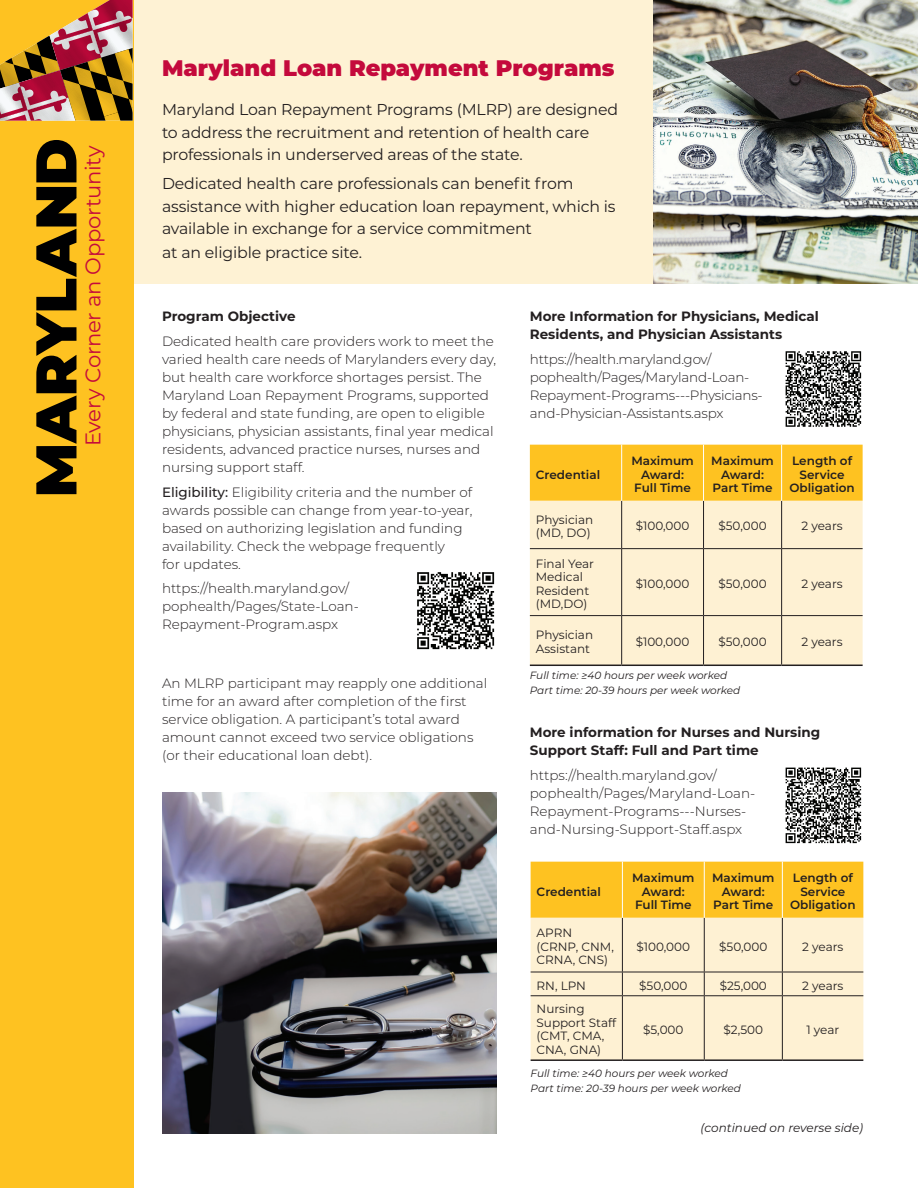
<style>
.page{position:relative;width:918px;height:1188px;background:#fff}
.page>*{position:absolute;margin:0;border:0;box-sizing:border-box;transform-origin:0 0}
.t1{font:900 57.3px "Montserrat";letter-spacing:-.005em;color:#000001}
.t2{font:900 22.5px "Montserrat";color:#c40a3c}
.t3{font:21.15px "Montserrat";letter-spacing:-.015em;color:#c40a3c}
.t4{font:15.75px/22.5px "Montserrat";letter-spacing:-.01em;color:#231f20}
.t5{font:300 13.5px/18px "Montserrat";color:#231f20}
.t6{font:700 13.5px/18px "Montserrat";color:#231f20}
.t7{font:12px/13.5px "Montserrat";color:#231f20}
.t8{font:600 12px/13.5px "Montserrat";color:#231f20;text-align:center}
.t9{font:italic 12px "Montserrat";color:#231f20}
.t10{font:italic 10.5px/15px "Montserrat";color:#231f20}
.s1{font-weight:500}
</style>
<div class="page">
<div style="left:123px;top:0;width:795px;height:284px;background:#fef2d4"></div>
<div style="left:0;top:0;width:133px;height:1188px;background:#fec221"></div>
<svg style="left:0;top:0;width:133px;height:121px"></svg>
<img style="left:653px;top:0;width:265px;height:284px">
<img style="left:162px;top:793px;width:334px;height:341px">
<svg style="left:417px;top:572px;width:78px;height:78px"></svg>
<svg style="left:417px;top:572px;width:77px;height:77px"></svg>
<svg style="left:785px;top:351px;width:77px;height:76px"></svg>
<svg style="left:786px;top:351px;width:75px;height:76px"></svg>
<svg style="left:785px;top:767px;width:77px;height:77px"></svg>
<svg style="left:786px;top:768px;width:75px;height:75px"></svg>
<div style="left:530px;top:445px;width:333px;height:56px;background:#fec221"></div>
<div style="left:530px;top:501px;width:333px;height:164px;background:#fef1d3"></div>
<hr style="left:621px;top:501px;width:1px;height:47px;background:#231f20">
<hr style="left:703px;top:501px;width:1px;height:47px;background:#231f20">
<hr style="left:781px;top:501px;width:1px;height:47px;background:#231f20">
<hr style="left:530px;top:548px;width:92px;height:1px;background:#231f20">
<hr style="left:622px;top:548px;width:82px;height:1px;background:#231f20">
<hr style="left:621px;top:549px;width:1px;height:66px;background:#231f20">
<hr style="left:704px;top:548px;width:78px;height:1px;background:#231f20">
<hr style="left:703px;top:549px;width:1px;height:66px;background:#231f20">
<hr style="left:782px;top:548px;width:81px;height:1px;background:#231f20">
<hr style="left:781px;top:549px;width:1px;height:66px;background:#231f20">
<hr style="left:530px;top:615px;width:92px;height:1px;background:#231f20">
<hr style="left:622px;top:615px;width:82px;height:1px;background:#231f20">
<hr style="left:621px;top:616px;width:1px;height:49px;background:#231f20">
<hr style="left:704px;top:615px;width:78px;height:1px;background:#231f20">
<hr style="left:703px;top:616px;width:1px;height:49px;background:#231f20">
<hr style="left:782px;top:615px;width:81px;height:1px;background:#231f20">
<hr style="left:781px;top:616px;width:1px;height:49px;background:#231f20">
<hr style="left:530px;top:665px;width:92px;height:1px;background:#231f20">
<hr style="left:622px;top:665px;width:82px;height:1px;background:#231f20">
<hr style="left:704px;top:665px;width:78px;height:1px;background:#231f20">
<hr style="left:782px;top:665px;width:81px;height:1px;background:#231f20">
<hr style="left:621px;top:445px;width:1px;height:56px;background:#fff">
<hr style="left:703px;top:445px;width:1px;height:56px;background:#fff">
<hr style="left:781px;top:445px;width:1px;height:56px;background:#fff">
<div style="left:531px;top:862px;width:332px;height:56px;background:#fec221"></div>
<div style="left:531px;top:918px;width:332px;height:141px;background:#fef1d3"></div>
<hr style="left:622px;top:918px;width:1px;height:54px;background:#231f20">
<hr style="left:704px;top:918px;width:1px;height:54px;background:#231f20">
<hr style="left:782px;top:918px;width:1px;height:54px;background:#231f20">
<hr style="left:531px;top:972px;width:91px;height:1px;background:#231f20">
<hr style="left:622px;top:972px;width:82px;height:1px;background:#231f20">
<svg style="left:622px;top:972px;width:1px;height:23px"></svg>
<hr style="left:704px;top:972px;width:78px;height:1px;background:#231f20">
<svg style="left:704px;top:972px;width:1px;height:23px"></svg>
<hr style="left:782px;top:972px;width:81px;height:1px;background:#231f20">
<svg style="left:782px;top:972px;width:1px;height:23px"></svg>
<hr style="left:531px;top:995px;width:91px;height:1px;background:#231f20">
<hr style="left:622px;top:995px;width:82px;height:1px;background:#231f20">
<hr style="left:622px;top:996px;width:1px;height:63px;background:#231f20">
<hr style="left:704px;top:995px;width:78px;height:1px;background:#231f20">
<hr style="left:704px;top:996px;width:1px;height:63px;background:#231f20">
<hr style="left:782px;top:995px;width:81px;height:1px;background:#231f20">
<hr style="left:782px;top:996px;width:1px;height:63px;background:#231f20">
<hr style="left:531px;top:1059px;width:91px;height:2px;background:#231f20">
<hr style="left:622px;top:1059px;width:82px;height:2px;background:#231f20">
<hr style="left:704px;top:1059px;width:78px;height:2px;background:#231f20">
<hr style="left:782px;top:1059px;width:81px;height:2px;background:#231f20">
<hr style="left:622px;top:862px;width:1px;height:56px;background:#fff">
<hr style="left:704px;top:862px;width:1px;height:56px;background:#fff">
<hr style="left:782px;top:862px;width:1px;height:56px;background:#fff">
<h1 class="t1" style="left:13px;top:497px;width:361px;rotate:-90deg">MARYLAND</h1>
<h3 class="t3" style="left:78px;top:446px;width:302px;rotate:-90deg">Every Corner an Opportunity</h3>
<h2 class="t2" style="left:162px;top:51px;width:454px">Maryland Loan Repayment Programs</h2>
<p class="t4" style="left:162px;top:98px;width:458px">Maryland Loan Repayment Programs (MLRP) are designed to address the recruitment and retention of health care professionals in underserved areas of the state.</p>
<p class="t4" style="left:162px;top:172px;width:455px">Dedicated health care professionals can benefit from assistance with higher education loan repayment, which is available in exchange for a service commitment</p>
<p class="t4" style="left:162px;top:241px;width:202px">at an eligible practice site.</p>
<p class="t6" style="left:162px;top:307px;width:135px">Program Objective</p>
<p class="t5" style="left:162px;top:332px;width:336px">Dedicated health care providers work to meet the varied health care needs of Marylanders every day, but health care workforce shortages persist. The Maryland Loan Repayment Programs, supported by federal and state funding, are open to eligible physicians, physician assistants, final year medical residents, advanced practice nurses, nurses and nursing support staff.</p>
<p class="t5" style="left:162px;top:483px;width:312px"><span class="s1">Eligibility:</span> Eligibility criteria and the number of awards possible can change from year-to-year, based on authorizing legislation and funding availability. Check the webpage frequently<br>for updates.</p>
<p class="t5" style="left:162px;top:579px;width:198px">https://health.maryland.gov/ pophealth/Pages/State-Loan-<br>Repayment-Program.aspx</p>
<p class="t5" style="left:162px;top:674px;width:327px">An MLRP participant may reapply one additional time for an award after completion of the first service obligation. A participant’s total award amount cannot exceed two service obligations (or their educational loan debt).</p>
<p class="t6" style="left:530px;top:307px;width:290px">More Information for Physicians, Medical<br>Residents, and Physician Assistants</p>
<p class="t5" style="left:530px;top:350px;width:234px">https://health.maryland.gov/ pophealth/Pages/Maryland-Loan-Repayment-Programs---Physicians&shy;and-Physician-Assistants.aspx</p>
<p class="t8" style="left:536px;top:467px;width:66px">Credential</p>
<p class="t8" style="left:631px;top:454px;width:64px">Maximum<br>Award:<br>Full Time</p>
<p class="t8" style="left:711px;top:454px;width:64px">Maximum<br>Award:<br>Part Time</p>
<p class="t8" style="left:789px;top:454px;width:67px">Length of<br>Service<br>Obligation</p>
<p class="t7" style="left:536px;top:512px;width:59px">Physician (MD, DO)</p>
<p class="t7" style="left:636px;top:519px;width:55px">$100,000</p>
<p class="t7" style="left:718px;top:519px;width:50px">$50,000</p>
<p class="t7" style="left:802px;top:519px;width:43px">2 years</p>
<p class="t7" style="left:536px;top:556px;width:60px">Final Year<br>Medical<br>Resident (MD,DO)</p>
<p class="t7" style="left:636px;top:577px;width:55px">$100,000</p>
<p class="t7" style="left:718px;top:577px;width:50px">$50,000</p>
<p class="t7" style="left:802px;top:577px;width:43px">2 years</p>
<p class="t7" style="left:536px;top:628px;width:59px">Physician<br>Assistant</p>
<p class="t7" style="left:636px;top:635px;width:55px">$100,000</p>
<p class="t7" style="left:718px;top:635px;width:50px">$50,000</p>
<p class="t7" style="left:802px;top:635px;width:43px">2 years</p>
<p class="t10" style="left:530px;top:667px;width:212px">Full time: ≥40 hours per week worked<br>Part time: 20-39 hours per week worked</p>
<p class="t6" style="left:530px;top:723px;width:292px">More information for Nurses and Nursing<br>Support Staff: Full and Part time</p>
<p class="t5" style="left:530px;top:766px;width:227px">https://health.maryland.gov/ pophealth/Pages/Maryland-Loan-Repayment-Programs---Nurses&shy;and-Nursing-Support-Staff.aspx</p>
<p class="t8" style="left:537px;top:884px;width:66px">Credential</p>
<p class="t7" style="left:537px;top:926px;width:79px">APRN (CRNP, CNM,<br>CRNA, CNS)</p>
<p class="t8" style="left:632px;top:871px;width:64px">Maximum<br>Award:<br>Full Time</p>
<p class="t8" style="left:712px;top:871px;width:64px">Maximum<br>Award:<br>Part Time</p>
<p class="t8" style="left:790px;top:871px;width:67px">Length of<br>Service<br>Obligation</p>
<p class="t7" style="left:637px;top:939px;width:55px">$100,000</p>
<p class="t7" style="left:719px;top:939px;width:50px">$50,000</p>
<p class="t7" style="left:802px;top:939px;width:43px">2 years</p>
<p class="t7" style="left:537px;top:978px;width:51px">RN, LPN</p>
<p class="t7" style="left:639px;top:978px;width:50px">$50,000</p>
<p class="t7" style="left:720px;top:978px;width:49px">$25,000</p>
<p class="t7" style="left:802px;top:978px;width:43px">2 years</p>
<p class="t7" style="left:537px;top:1002px;width:81px">Nursing<br>Support Staff (CMT, CMA,<br>CNA, GNA)</p>
<p class="t7" style="left:643px;top:1022px;width:42px">$5,000</p>
<p class="t7" style="left:724px;top:1022px;width:41px">$2,500</p>
<p class="t7" style="left:806px;top:1022px;width:34px">1 year</p>
<p class="t10" style="left:531px;top:1066px;width:212px">Full time: ≥40 hours per week worked<br>Part time: 20-39 hours per week worked</p>
<p class="t9" style="left:701px;top:1120px;width:164px">(continued on reverse side)</p>
</div>
